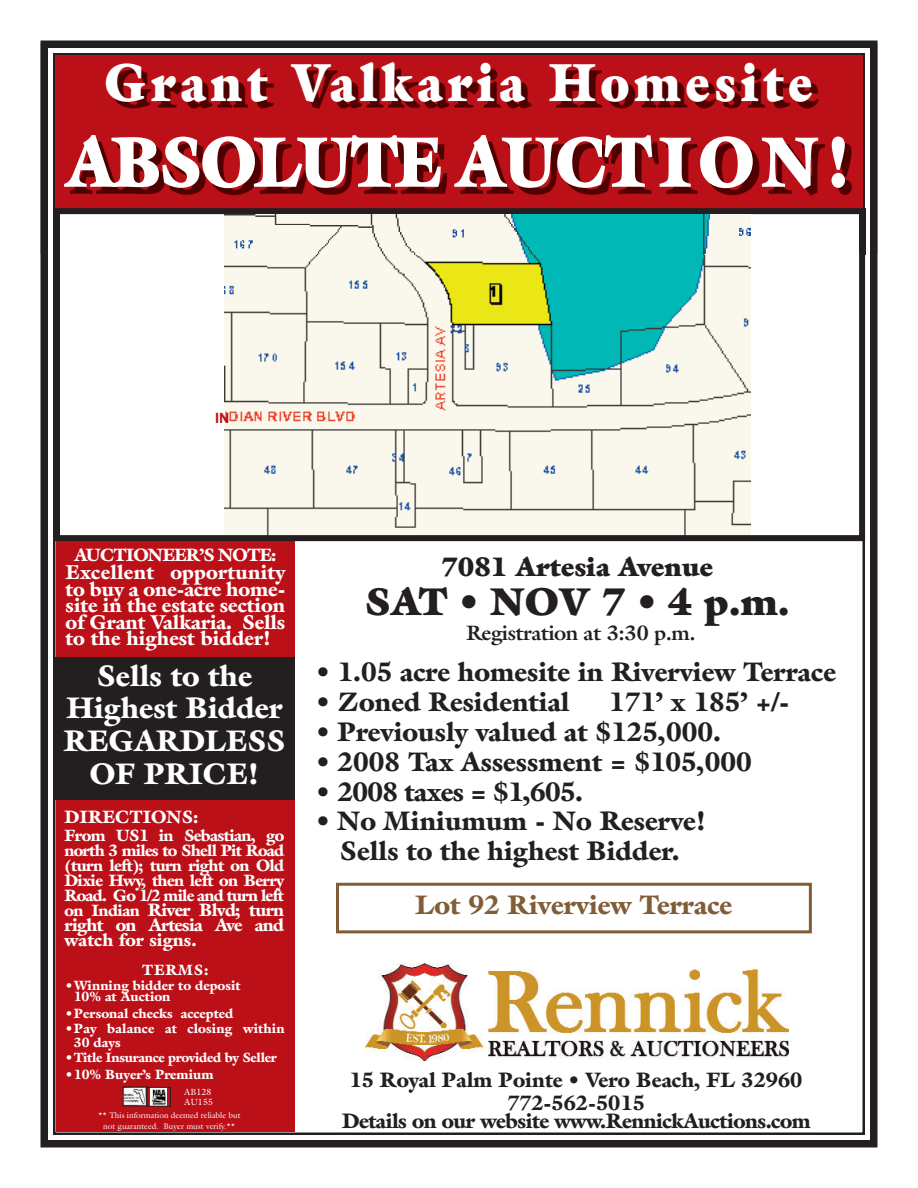
<style>
.page{position:relative;width:918px;height:1188px;background:#fff}
.page>*{position:absolute;margin:0;border:0;box-sizing:border-box;transform-origin:0 0}
.t1{font:900 72px "Galliard Std";letter-spacing:-.05em;color:#fff;scale:.9 1}
.t2{font:900 54px "Galliard Std";letter-spacing:.1em;color:#fff;scale:.9 1}
.t3{font:900 39px "Galliard Std";color:#231f20}
.t4{font:900 30px/32.5px "Galliard Std";color:#fff;text-align:center}
.t5{font:900 27px/29.8px "Galliard Std";color:#231f20;text-align:center}
.t6{font:900 27px "Galliard Std";color:#815d37}
.t7{font:900 27px "Galliard Std";letter-spacing:-.025em;color:#231f20}
.t8{font:900 27px "Galliard Std";color:#231f20}
.t9{font:900 21px/22.5px "Galliard Std";color:#231f20;text-align:center}
.t10{font:900 21px "Galliard Std";letter-spacing:-.025em;color:#231f20}
.t11{font:700 21px "Galliard Std";letter-spacing:-.025em;color:#231f20}
.t12{font:900 20.25px/16.5px "Galliard Std";color:#fff;text-align:justify}
.t13{font:900 18px/15px "Galliard Std";letter-spacing:-.04em;color:#fff;text-align:justify}
.t14{font:900 18px "Galliard Std";color:#fff}
.t15{font:900 16.5px/15px "Galliard Std";letter-spacing:-.04em;color:#fff;text-align:justify}
.t16{font:900 15px "Galliard Std";letter-spacing:.05em;color:#fff}
.t17{font:700 14.25px "Arial";color:#bb1018}
.t18{font:900 13.5px/11.9px "Galliard Std";color:#fff}
.t19{font:900 13.5px "Galliard Std";letter-spacing:-.025em;color:#fff}
.t20{font:9px/10.5px "Galliard Std";color:#fff}
.t21{font:8.25px/10.5px "Galliard Std";color:#fff;text-align:center}
.s1{font-size:16.5px}
</style>
<div class="page">
<div style="left:40px;top:40px;width:838px;height:1108px;border:8px solid #231f20"></div>
<img style="left:366px;top:963px;width:423px;height:97px">
<div style="left:56px;top:540px;width:239px;height:592px;background:#bb1018"></div>
<img style="left:125px;top:1089px;width:20px;height:15px">
<div style="left:123px;top:1087px;width:24px;height:19px;border:1px solid #231f20"></div>
<img style="left:150px;top:1089px;width:17px;height:16px">
<div style="left:147px;top:1087px;width:24px;height:20px;border:1px solid #231f20"></div>
<img style="left:224px;top:254px;width:526px;height:280px">
<div style="left:54px;top:208px;width:811px;height:333px;border:6px solid #231f20"></div>
<img style="left:40px;top:43px;width:838px;height:211px">
<img style="left:55px;top:56px;width:807px;height:152px">
<img style="left:54px;top:208px;width:812px;height:46px">
<img style="left:57px;top:211px;width:805px;height:43px">
<img style="left:224px;top:214px;width:526px;height:40px">
<div style="left:55px;top:657px;width:239px;height:143px;background:#231f20"></div>
<div style="left:336px;top:883px;width:476px;height:50px;border:3px solid #815d37"></div>
<h2 class="t2" style="left:104px;top:62px;width:789px">Grant Valkaria Homesite</h2>
<h1 class="t1" style="left:66px;top:135px;width:873px">ABSOLUTE AUCTION!</h1>
<p class="t17" style="left:215px;top:409px;width:16px">IN</p>
<p class="t13" style="left:74px;top:549px;width:204px">AUCTIONEER’S NOTE:</p>
<p class="t12" style="left:66px;top:566px;width:221px">Excellent opportunity to buy a one-acre home&shy;site in the estate section of Grant Valkaria. Sells to the highest bidder!</p>
<p class="t4" style="left:64px;top:663px;width:223px">Sells to the<br>Highest Bidder<br>REGARDLESS<br>OF PRICE!</p>
<p class="t14" style="left:65px;top:810px;width:135px">DIRECTIONS:</p>
<p class="t15" style="left:65px;top:830px;width:221px">From US1 in Sebastian, go north 3 miles to Shell Pit Road (turn left); turn right on Old Dixie Hwy, then left on Berry Road. Go 1/2 mile and turn left</p>
<p class="t13" style="left:65px;top:905px;width:221px"><span class="s1">on Indian</span> River Blvd; turn right on Artesia Ave and watch for signs.</p>
<p class="t16" style="left:142px;top:965px;width:68px">TERMS:</p>
<p class="t18" style="left:74px;top:981px;width:168px;text-indent:-8px">•Winning bidder to deposit<br>10% at Auction</p>
<p class="t18" style="left:66px;top:1009px;width:169px">•Personal checks accepted</p>
<p class="t18" style="left:74px;top:1024px;width:212px;line-height:13.5px;text-indent:-8px">•Pay balance at closing within<br>30 days</p>
<p class="t19" style="left:66px;top:1052px;width:212px">•Title Insurance provided by Seller</p>
<p class="t18" style="left:66px;top:1070px;width:149px">•10% Buyer’s Premium</p>
<p class="t20" style="left:184px;top:1086px;width:30px">AB128<br>AU155</p>
<p class="t21" style="left:98px;top:1110px;width:144px">** This information deemed reliable but not guaranteed. Buyer must verify.**</p>
<p class="t8" style="left:441px;top:556px;width:274px">7081 Artesia Avenue</p>
<h3 class="t3" style="left:365px;top:587px;width:427px">SAT • NOV 7 • 4 p.m.</h3>
<p class="t11" style="left:466px;top:621px;width:231px">Registration at 3:30 p.m.</p>
<p class="t5" style="left:316px;top:660px;width:521px">• 1.05 acre homesite in Riverview Terrace</p>
<p class="t5" style="left:316px;top:690px;width:255px">• Zoned Residential</p>
<p class="t5" style="left:609px;top:690px;width:182px">171’ x 185’ +/-</p>
<p class="t5" style="left:317px;top:720px;width:406px">• Previously valued at $125,000.</p>
<p class="t5" style="left:317px;top:750px;width:437px">• 2008 Tax Assessment = $105,000</p>
<p class="t7" style="left:317px;top:781px;width:268px">• 2008 taxes = $1,605.</p>
<p class="t5" style="left:316px;top:809px;width:391px">• No Miniumum - No Reserve!<br>Sells to the highest Bidder.</p>
<p class="t6" style="left:416px;top:894px;width:318px">Lot 92 Riverview Terrace</p>
<p class="t9" style="left:350px;top:1071px;width:454px">15 Royal Palm Pointe • Vero Beach, FL 32960<br>772-562-5015</p>
<p class="t10" style="left:342px;top:1112px;width:470px">Details on our website www.RennickAuctions.com</p>
</div>
